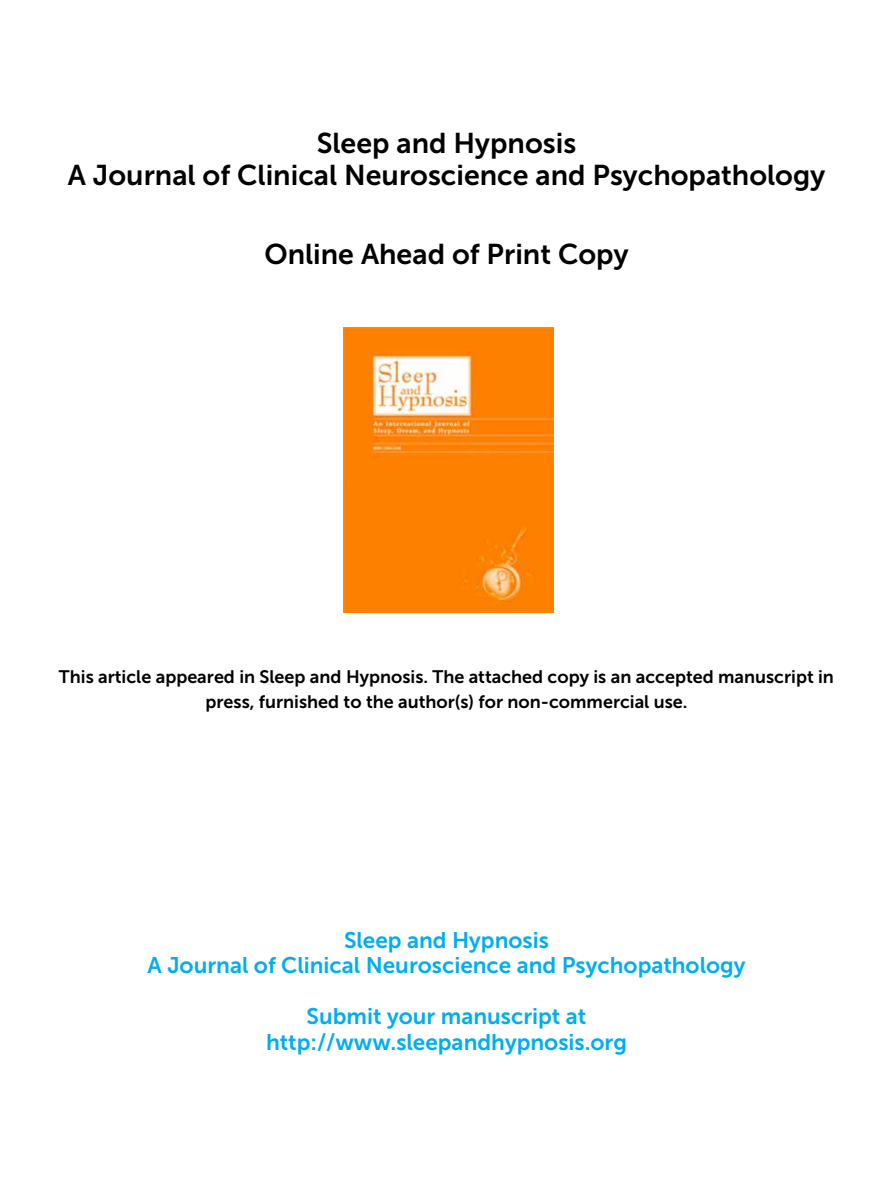
<style>
.page{position:relative;width:893px;height:1187px;background:#fff}
.page>*{position:absolute;margin:0;border:0;box-sizing:border-box;transform-origin:0 0}
.t1{font:28.5px/31.5px "Museo Sans 700";color:#000;text-align:center}
.t2{font:22.5px/25.5px "Museo Sans 700";color:#00aeef;text-align:center}
.t3{font:18px/25.5px "Museo Sans 700";color:#000;text-align:center}
</style>
<div class="page">
<img style="left:344px;top:327px;width:210px;height:285px">
<h1 class="t1" style="left:68px;top:128px;width:759px">Sleep and Hypnosis<br>A Journal of Clinical Neuroscience and Psychopathology</h1>
<h1 class="t1" style="left:264px;top:239px;width:366px">Online Ahead of Print Copy</h1>
<p class="t3" style="left:59px;top:663px;width:776px">This article appeared in Sleep and Hypnosis. The attached copy is an accepted manuscript in press, furnished to the author(s) for non-commercial use.</p>
<p class="t2" style="left:148px;top:926px;width:599px">Sleep and Hypnosis<br>A Journal of Clinical Neuroscience and Psychopathology</p>
<p class="t2" style="left:266px;top:1003px;width:362px">Submit your manuscript at http://www.sleepandhypnosis.org</p>
</div>
